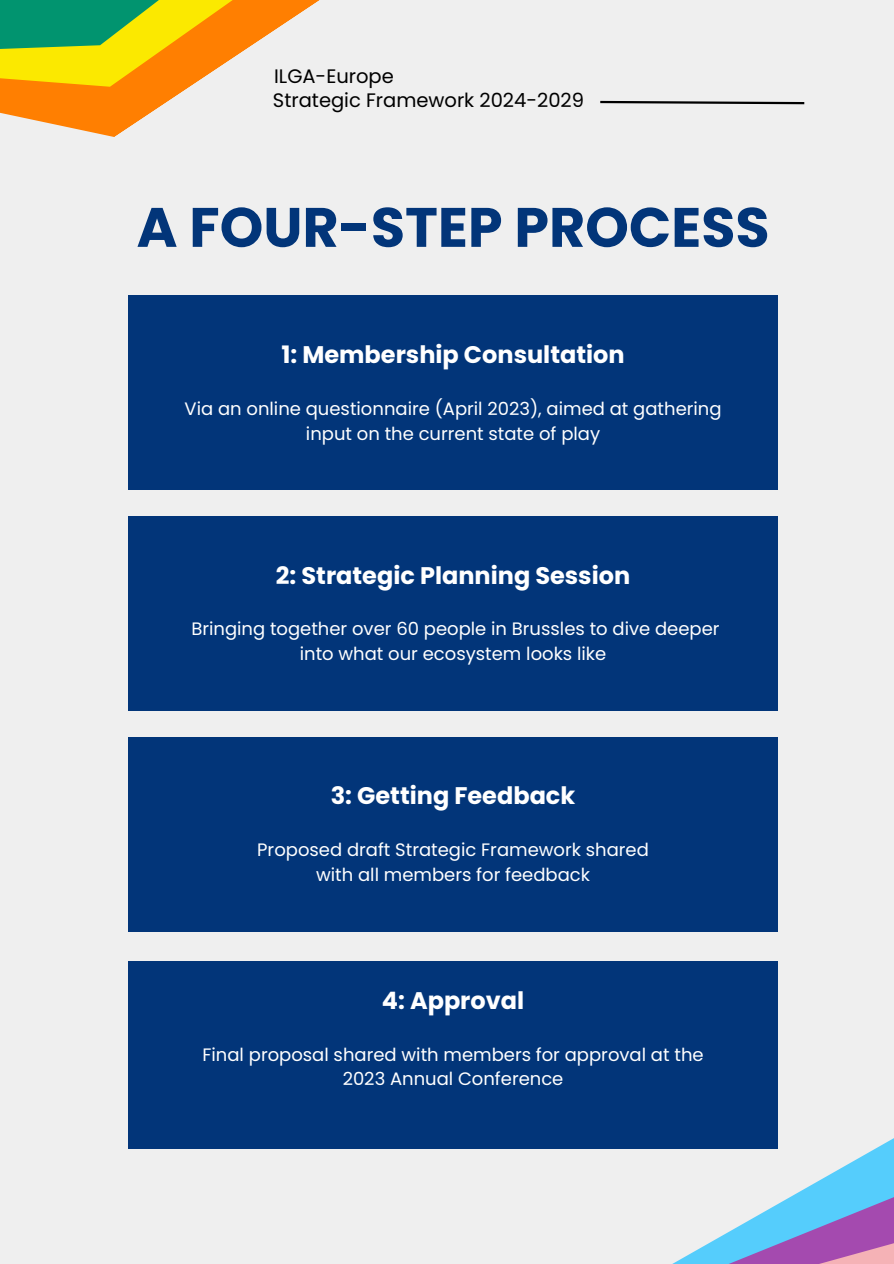
<style>
.page{position:relative;width:894px;height:1264px;background:#fff}
.page>*{position:absolute;margin:0;border:0;box-sizing:border-box;transform-origin:0 0}
.t1{font:700 55.5px "Poppins";color:#023579}
.t2{font:700 24px "Poppins";color:#fff}
.t3{font:19.5px "Poppins";color:#000}
.t4{font:18px/24.8px "Poppins";color:#fff;text-align:center}
</style>
<div class="page">
<div style="left:0;top:0;width:893px;height:1263px;background:#efefef"></div>
<svg style="left:0;top:0;width:320px;height:137px"></svg>
<svg style="left:600px;top:100px;width:205px;height:5px"></svg>
<svg style="left:674px;top:1054px;width:219px;height:209px"></svg>
<div style="left:128px;top:295px;width:649px;height:195px;background:#023579"></div>
<div style="left:128px;top:516px;width:649px;height:194px;background:#023579"></div>
<div style="left:128px;top:736px;width:649px;height:195px;background:#023579"></div>
<div style="left:128px;top:961px;width:649px;height:188px;background:#023579"></div>
<p class="t3" style="left:274px;top:63px;width:121px">ILGA-Europe</p>
<p class="t3" style="left:273px;top:86px;width:312px">Strategic Framework 2024-2029</p>
<p class="t1" style="left:136px;top:188px;width:634px">A FOUR-STEP PROCESS</p>
<h2 class="t2" style="left:281px;top:338px;width:344px">1: Membership Consultation</h2>
<p class="t4" style="left:184px;top:396px;width:538px">Via an online questionnaire (April 2023), aimed at gathering input on the current state of play</p>
<h2 class="t2" style="left:276px;top:558px;width:356px">2: Strategic Planning Session</h2>
<p class="t4" style="left:191px;top:616px;width:529px">Bringing together over 60 people in Brussles to dive deeper into what our ecosystem looks like</p>
<h2 class="t2" style="left:331px;top:779px;width:246px">3: Getting Feedback</h2>
<p class="t4" style="left:257px;top:837px;width:393px">Proposed draft Strategic Framework shared with all members for feedback</p>
<h2 class="t2" style="left:382px;top:983px;width:144px">4: Approval</h2>
<p class="t4" style="left:202px;top:1041px;width:502px">Final proposal shared with members for approval at the<br>2023 Annual Conference</p>
</div>
